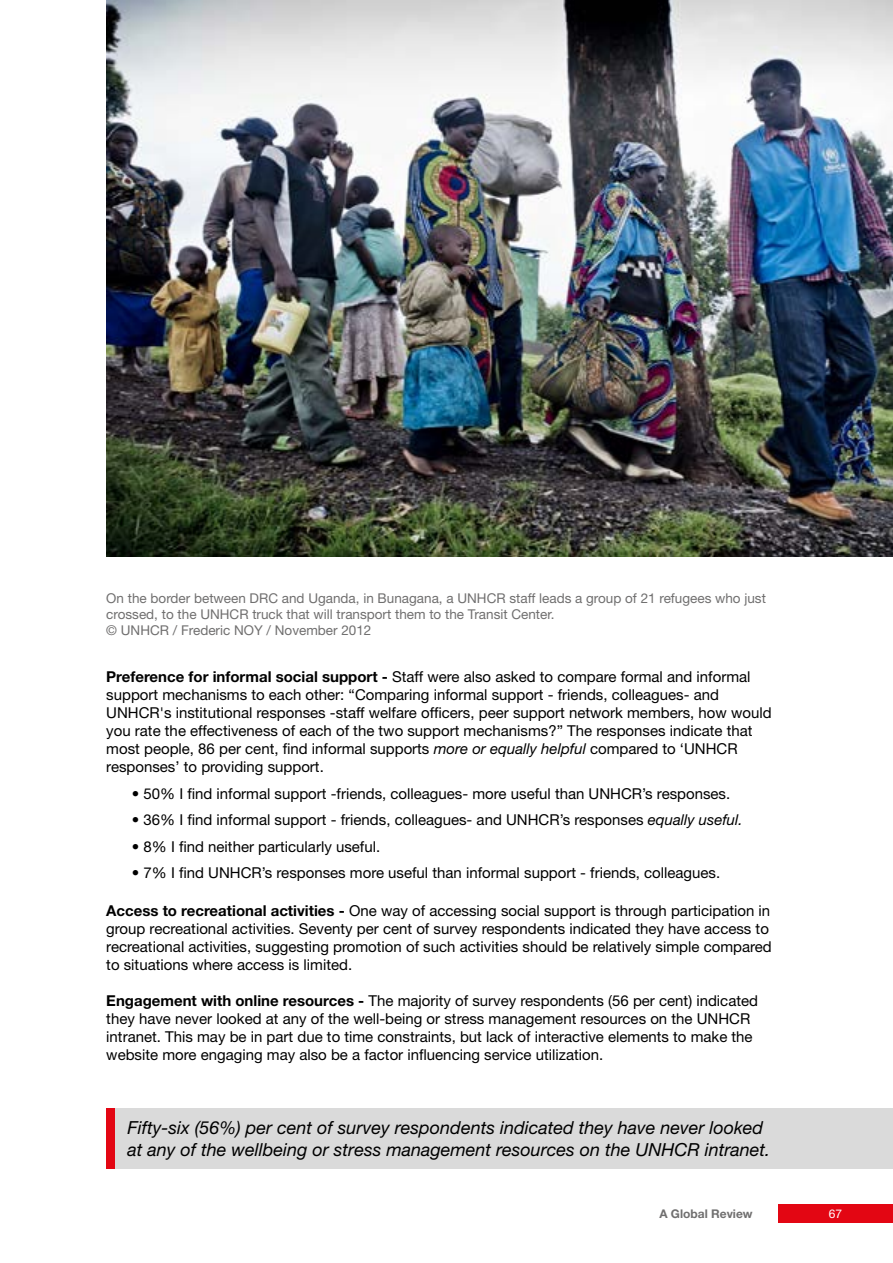
<style>
.page{position:relative;width:893px;height:1263px;background:#fff}
.page>*{position:absolute;margin:0;border:0;box-sizing:border-box;transform-origin:0 0}
.t1{font:italic 18px/21.6px "Helvetica Neue CE";color:#000}
.t2{font:15px/18px "Helvetica Neue CE";color:#000}
.t3{font:13.5px/16.2px "Helvetica Neue CE";color:#706f6f}
.t4{font:700 12px "Helvetica Neue CE";color:#706f6f}
.t5{font:12px "Helvetica Neue CE";color:#fff}
.s1{font-weight:700}
.s2{font-style:italic}
</style>
<div class="page">
<div style="left:106px;top:1107px;width:787px;height:61px;background:#dadada"></div>
<img style="left:106px;top:0;width:787px;height:556px">
<div style="left:106px;top:1107px;width:9px;height:61px;background:#e30613"></div>
<div style="left:778px;top:1204px;width:115px;height:18px;background:#e30613"></div>
<p class="t3" style="left:106px;top:590px;width:661px">On the border between DRC and Uganda, in Bunagana, a UNHCR staff leads a group of 21 refugees who just crossed, to the UNHCR truck that will transport them to the Transit Center.<br>© UNHCR / Frederic NOY / November 2012</p>
<p class="t2" style="left:106px;top:668px;width:667px"><span class="s1">Preference for informal social support -</span> Staff were also asked to compare formal and informal support mechanisms to each other: “Comparing informal support - friends, colleagues- and UNHCR's institutional responses -staff welfare officers, peer support network members, how would you rate the effectiveness of each of the two support mechanisms?” The responses indicate that most people, 86 per cent, find informal supports <span class="s2">more or equally helpful</span> compared to ‘UNHCR responses’ to providing support.</p>
<p class="t2" style="left:132px;top:785px;width:600px">• 50% I find informal support -friends, colleagues- more useful than UNHCR’s responses.</p>
<p class="t2" style="left:132px;top:811px;width:612px">• 36% I find informal support - friends, colleagues- and UNHCR’s responses <span class="s2">equally useful.</span></p>
<p class="t2" style="left:132px;top:838px;width:250px">• 8% I find neither particularly useful.</p>
<p class="t2" style="left:132px;top:864px;width:590px">• 7% I find UNHCR’s responses more useful than informal support - friends, colleagues.</p>
<p class="t2" style="left:106px;top:902px;width:667px"><span class="s1">Access to recreational activities -</span> One way of accessing social support is through participation in group recreational activities. Seventy per cent of survey respondents indicated they have access to recreational activities, suggesting promotion of such activities should be relatively simple compared to situations where access is limited.</p>
<p class="t2" style="left:106px;top:992px;width:653px"><span class="s1">Engagement with online resources -</span> The majority of survey respondents (56 per cent) indicated they have never looked at any of the well-being or stress management resources on the UNHCR intranet. This may be in part due to time constraints, but lack of interactive elements to make the website more engaging may also be a factor influencing service utilization.</p>
<p class="t1" style="left:128px;top:1117px;width:644px">Fifty-six (56%) per cent of survey respondents indicated they have never looked at any of the wellbeing or stress management resources on the UNHCR intranet.</p>
<p class="t4" style="left:659px;top:1206px;width:95px">A Global Review</p>
<p class="t5" style="left:829px;top:1207px;width:15px">67</p>
</div>
